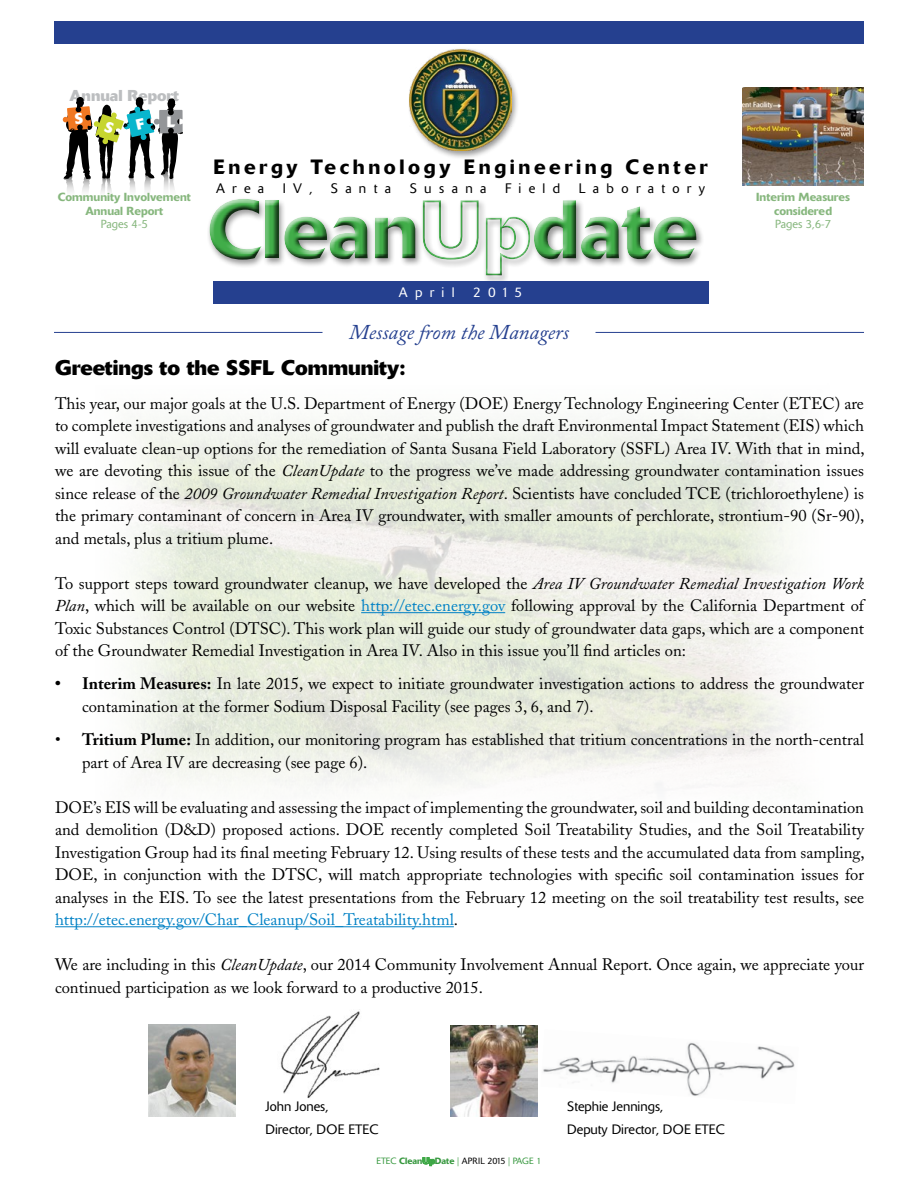
<style>
.page{position:relative;width:918px;height:1188px;background:#fff}
.page>*{position:absolute;margin:0;border:0;box-sizing:border-box;transform-origin:0 0}
.t1{font:500 82.05px "Delta";color:#41ad49}
.body{font:700 21px "Delta";color:#000}
.message_news{font:italic 21px "Adobe Caslon";color:#25408f}
.t2{font:500 20.55px "Delta";letter-spacing:.175em;color:#000}
.body-2{font:16.5px/22.5px "Adobe Caslon";color:#000;text-align:justify}
.bodytabs{font:16.5px/22.5px "Adobe Caslon";color:#000}
.t3{font:700 15.6px "Delta";color:#bcbec0}
.t4{font:700 14.85px "Delta";color:#fff}
.t5{font:300 13.65px "Delta";letter-spacing:.535em;color:#000}
.t6{font:300 13.65px "Delta";letter-spacing:.535em;color:#fff}
.body-3{font:300 13.5px/22.5px "Delta";color:#000}
.body-4{font:500 11.7px/13.5px "Delta";color:#87b77e;text-align:center}
.body-5{font:300 11.7px "Delta";color:#87b77e}
.t7{font:300 9px "Delta";color:#37983f}
.s1{font-weight:300}
.s2{font-family:"Delta Outline";font-weight:400}
.s3{font-style:italic}
.s4{color:#0081c5}
.s5{font-weight:700}
.s6{font-weight:500}
.s7{color:#000}
</style>
<div class="page">
<img style="left:742px;top:88px;width:122px;height:97px">
<svg style="left:423px;top:1157px;width:12px;height:9px"></svg>
<hr style="left:596px;top:332px;width:268px;height:1px;background:#25408f">
<hr style="left:54px;top:332px;width:269px;height:1px;background:#25408f">
<img style="left:280px;top:1011px;width:100px;height:88px">
<img style="left:543px;top:1042px;width:252px;height:54px">
<img style="left:450px;top:1025px;width:87px;height:92px">
<img style="left:148px;top:1025px;width:88px;height:91px">
<img style="left:130px;top:419px;width:665px;height:367px">
<hr style="left:361px;top:612px;width:144px;height:1px;background:#0081c5">
<hr style="left:55px;top:926px;width:399px;height:1px;background:#0081c5">
<div style="left:209px;top:197px;width:493px;height:84px;background:#000;opacity:.75"></div>
<div style="left:213px;top:282px;width:495px;height:22px;background:#25408f"></div>
<div style="left:54px;top:21px;width:810px;height:22px;background:#25408f"></div>
<div style="left:408px;top:47px;width:112px;height:113px;background:#000;opacity:.4"></div>
<img style="left:410px;top:49px;width:101px;height:102px">
<svg style="left:63px;top:97px;width:120px;height:96px"></svg>
<p class="t3" style="left:70px;top:86px;width:111px">Annual Report</p>
<p class="t4" style="left:167px;top:112px;width:10px">L</p>
<p class="t2" style="left:214px;top:155px;width:496px">Energy Technology Engineering Center</p>
<p class="t5" style="left:216px;top:180px;width:50px">Area</p>
<p class="t5" style="left:283px;top:180px;width:31px">IV,</p>
<p class="t5" style="left:331px;top:180px;width:62px">Santa</p>
<p class="t5" style="left:410px;top:180px;width:78px">Susana</p>
<p class="t5" style="left:505px;top:180px;width:57px">Field</p>
<p class="t5" style="left:579px;top:180px;width:128px">Laboratory</p>
<p class="body-4" style="left:58px;top:190px;width:135px">Community Involvement</p>
<p class="body-4" style="left:85px;top:204px;width:79px">Annual Report<br><span class="s1">Pages 4-5</span></p>
<h1 class="t1" style="left:207px;top:180px;width:492px">Clean<span class="s2">Up</span>date</h1>
<p class="t6" style="left:399px;top:285px;width:57px">April</p>
<p class="t6" style="left:473px;top:285px;width:51px">2015</p>
<p class="message_news" style="left:349px;top:320px;width:221px">Message from the Managers</p>
<p class="body-4" style="left:756px;top:190px;width:95px">Interim Measures considered</p>
<p class="body-5" style="left:775px;top:217px;width:58px">Pages 3,6-7</p>
<p class="body" style="left:55px;top:355px;width:352px">Greetings to the SSFL Community:</p>
<p class="body-2" style="left:55px;top:392px;width:811px">This year, our major goals at the U.S. Department of Energy (DOE) Energy Technology Engineering Center (ETEC) are to complete investigations and analyses of groundwater and publish the draft Environmental Impact Statement (EIS) which will evaluate clean-up options for the remediation of Santa Susana Field Laboratory (SSFL) Area IV. With that in mind, we are devoting this issue of the <span class="s3">CleanUpdate</span> to the progress we’ve made addressing groundwater contamination issues since release of the <span class="s3">2009 Groundwater Remedial Investigation Report</span>. Scientists have concluded TCE (trichloroethylene) is the primary contaminant of concern in Area IV groundwater, with smaller amounts of perchlorate, strontium-90 (Sr-90), and metals, plus a tritium plume.</p>
<p class="body-2" style="left:55px;top:572px;width:810px">To support steps toward groundwater cleanup, we have developed the <span class="s3">Area IV Groundwater Remedial Investigation Work Plan</span>, which will be available on our website <span class="s4">http://etec.energy.gov</span> following approval by the California Department of Toxic Substances Control (DTSC). This work plan will guide our study of groundwater data gaps, which are a component of the Groundwater Remedial Investigation in Area IV. Also in this issue you’ll find articles on:</p>
<p class="bodytabs" style="left:82px;top:673px;width:783px;text-indent:-27px"><span class="s5">• Interim Measures:</span> In late 2015, we expect to initiate groundwater investigation actions to address the groundwater contamination at the former Sodium Disposal Facility (see pages 3, 6, and 7).</p>
<p class="bodytabs" style="left:82px;top:729px;width:784px;text-indent:-27px">• <span class="s5">Tritium Plume:</span> In addition, our monitoring program has established that tritium concentrations in the north-central part of Area IV are decreasing (see page 6).</p>
<p class="body-2" style="left:55px;top:796px;width:811px">DOE’s EIS will be evaluating and assessing the impact of implementing the groundwater, soil and building decontamination and demolition (D&amp;D) proposed actions. DOE recently completed Soil Treatability Studies, and the Soil Treatability Investigation Group had its final meeting February 12. Using results of these tests and the accumulated data from sampling, DOE, in conjunction with the DTSC, will match appropriate technologies with specific soil contamination issues for analyses in the EIS. To see the latest presentations from the February 12 meeting on the soil treatability test results, see <span class="s4">http://etec.energy.gov/Char_Cleanup/Soil_Treatability.html</span>.</p>
<p class="body-2" style="left:55px;top:954px;width:810px">We are including in this <span class="s3">CleanUpdate</span>, our 2014 Community Involvement Annual Report. Once again, we appreciate your continued participation as we look forward to a productive 2015.</p>
<p class="body-3" style="left:265px;top:1095px;width:115px">John Jones,<br>Director, DOE ETEC</p>
<p class="t7" style="left:377px;top:1156px;width:166px">ETEC <span class="s6">Clean</span><span class="s2">Up</span><span class="s6">Date</span> | <span class="s7">APRIL 2015</span> | PAGE 1</p>
<p class="body-3" style="left:567px;top:1095px;width:159px">Stephie Jennings,<br>Deputy Director, DOE ETEC</p>
</div>
